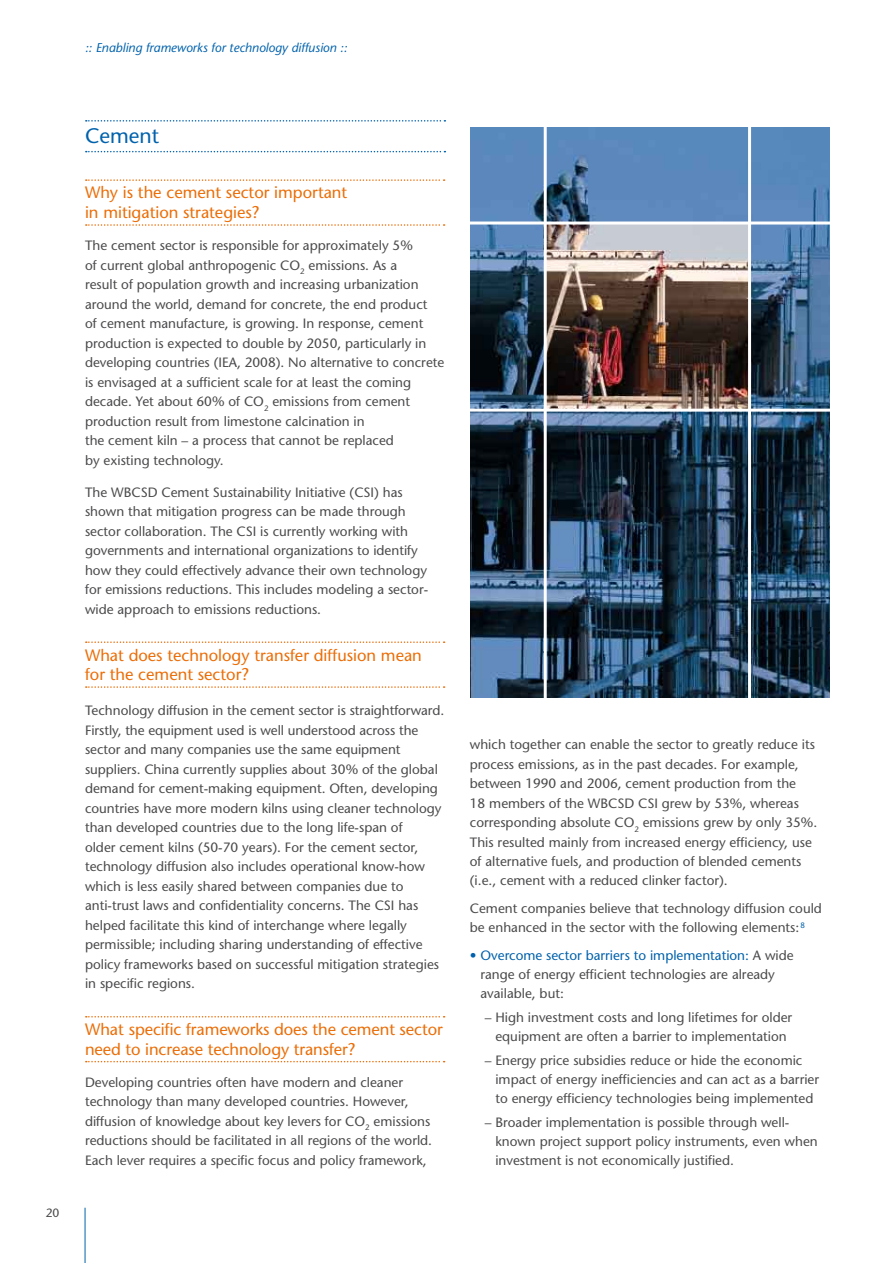
<style>
.page{position:relative;width:893px;height:1263px;background:#fff}
.page>*{position:absolute;margin:0;border:0;box-sizing:border-box;transform-origin:0 0}
.t1{font:500 21px "Stone Sans Std";color:#0062ac}
.t2{font:500 16.5px/19.5px "Stone Sans Std";color:#eb6e08}
.t3{font:500 13.5px/19.5px "Stone Sans Std";color:#4b4b4d}
.t4{font:italic 500 12.75px "Stone Sans Std";color:#0062ac}
.t5{font:500 12px "Stone Sans Std";color:#4b4b4d}
.s1{color:#0062ac}
</style>
<div class="page">
<hr style="left:85px;top:1208px;width:1px;height:55px;background:#0062ac">
<img style="left:470px;top:128px;width:359px;height:570px">
<img style="left:547px;top:224px;width:201px;height:185px">
<svg style="left:86px;top:120px;width:359px;height:2px"></svg>
<svg style="left:86px;top:151px;width:359px;height:1px"></svg>
<svg style="left:86px;top:179px;width:359px;height:2px"></svg>
<svg style="left:86px;top:224px;width:359px;height:2px"></svg>
<svg style="left:86px;top:641px;width:359px;height:2px"></svg>
<svg style="left:86px;top:686px;width:359px;height:2px"></svg>
<svg style="left:86px;top:1016px;width:359px;height:1px"></svg>
<svg style="left:86px;top:1061px;width:359px;height:1px"></svg>
<hr style="left:462px;top:221px;width:375px;height:3px;background:#fff">
<hr style="left:462px;top:409px;width:375px;height:3px;background:#fff">
<hr style="left:748px;top:125px;width:3px;height:575px;background:#fff">
<hr style="left:544px;top:125px;width:3px;height:575px;background:#fff">
<p class="t4" style="left:85px;top:40px;width:264px">:: Enabling frameworks for technology diffusion ::</p>
<p class="t5" style="left:46px;top:1205px;width:15px">20</p>
<h1 class="t1" style="left:85px;top:123px;width:75px">Cement</h1>
<p class="t2" style="left:85px;top:183px;width:264px">Why is the cement sector important in mitigation strategies?</p>
<p class="t3" style="left:85px;top:236px;width:361px">The cement sector is responsible for approximately 5%<br>of current global anthropogenic CO<sub>2</sub> emissions. As a<br>result of population growth and increasing urbanization around the world, demand for concrete, the end product<br>of cement manufacture, is growing. In response, cement production is expected to double by 2050, particularly in developing countries (IEA, 2008). No alternative to concrete is envisaged at a sufficient scale for at least the coming decade. Yet about 60% of CO<sub>2</sub> emissions from cement production result from limestone calcination in<br>the cement kiln – a process that cannot be replaced<br>by existing technology.</p>
<p class="t3" style="left:85px;top:482px;width:345px">The WBCSD Cement Sustainability Initiative (CSI) has shown that mitigation progress can be made through sector collaboration. The CSI is currently working with governments and international organizations to identify how they could effectively advance their own technology for emissions reductions. This includes modeling a sector&shy;wide approach to emissions reductions.</p>
<p class="t2" style="left:85px;top:645px;width:338px">What does technology transfer diffusion mean for the cement sector?</p>
<p class="t3" style="left:85px;top:701px;width:361px">Technology diffusion in the cement sector is straightforward.<br>Firstly, the equipment used is well understood across the sector and many companies use the same equipment suppliers. China currently supplies about 30% of the global demand for cement-making equipment. Often, developing countries have more modern kilns using cleaner technology than developed countries due to the long life-span of<br>older cement kilns (50-70 years). For the cement sector, technology diffusion also includes operational know-how which is less easily shared between companies due to anti-trust laws and confidentiality concerns. The CSI has helped facilitate this kind of interchange where legally permissible; including sharing understanding of effective policy frameworks based on successful mitigation strategies in specific regions.</p>
<p class="t2" style="left:85px;top:1020px;width:359px">What specific frameworks does the cement sector need to increase technology transfer?</p>
<p class="t3" style="left:85px;top:1072px;width:349px">Developing countries often have modern and cleaner technology than many developed countries. However, diffusion of knowledge about key levers for CO<sub>2</sub> emissions reductions should be facilitated in all regions of the world.<br>Each lever requires a specific focus and policy framework,</p>
<p class="t3" style="left:470px;top:735px;width:349px">which together can enable the sector to greatly reduce its process emissions, as in the past decades. For example, between 1990 and 2006, cement production from the<br>18 members of the WBCSD CSI grew by 53%, whereas corresponding absolute CO<sub>2</sub> emissions grew by only 35%.<br>This resulted mainly from increased energy efficiency, use of alternative fuels, and production of blended cements (i.e., cement with a reduced clinker factor).</p>
<p class="t3" style="left:470px;top:898px;width:354px">Cement companies believe that technology diffusion could be enhanced in the sector with the following elements:<sup>8</sup></p>
<p class="t3" style="left:480px;top:945px;width:315px;text-indent:-11px"><span class="s1">• Overcome sector barriers to implementation:</span> A wide range of energy efficient technologies are already available, but:</p>
<p class="t3" style="left:485px;top:1007px;width:309px;text-align:center">– High investment costs and long lifetimes for older equipment are often a barrier to implementation</p>
<p class="t3" style="left:495px;top:1050px;width:325px;text-indent:-11px">– Energy price subsidies reduce or hide the economic impact of energy inefficiencies and can act as a barrier to energy efficiency technologies being implemented</p>
<p class="t3" style="left:495px;top:1112px;width:324px;text-indent:-11px">– Broader implementation is possible through well&shy;known project support policy instruments, even when investment is not economically justified.</p>
</div>
